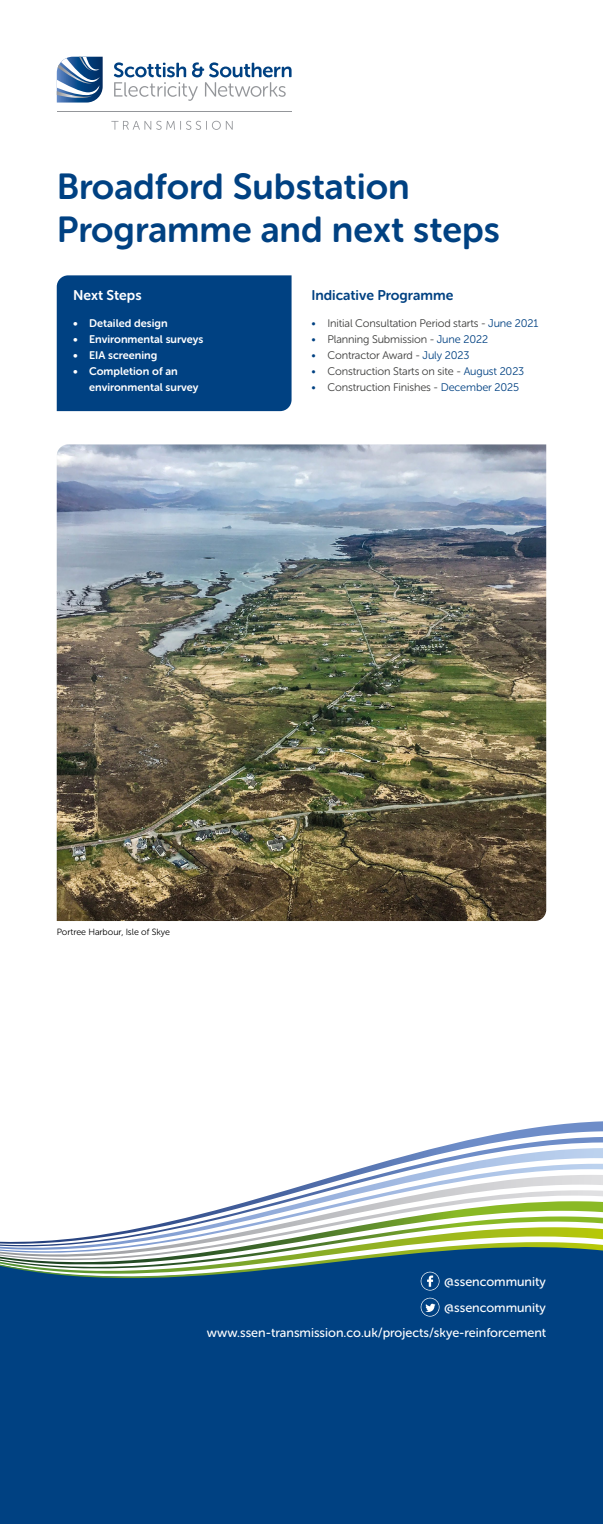
<style>
.page{position:relative;width:603px;height:1524px;background:#fff}
.page>*{position:absolute;margin:0;border:0;box-sizing:border-box;transform-origin:0 0}
.t1{font:36px/43.2px "Museo Sans Rounded 700";color:#004182}
.t2{font:14px "Museo Sans Rounded 700";color:#004182}
.t3{font:14px "Museo Sans Rounded 700";color:#fff}
.t4{font:12.7px "Museo Sans Rounded 500";color:#fff}
.t5{font:11px "Museo Sans Rounded 300";letter-spacing:-.01em;color:#3c3c3b}
.t6{font:11px/16px "Museo Sans Rounded 700";color:#fff}
.t7{font:9px "Museo Sans Rounded 300";color:#000}
.s1{color:#004182}
</style>
<div class="page">
<div style="left:57px;top:275px;width:234px;height:136px;background:#004182"></div>
<div style="left:0;top:1290px;width:602px;height:234px;background:#004182"></div>
<svg style="left:435px;top:1127px;width:105px;height:21px"></svg>
<svg style="left:380px;top:1148px;width:222px;height:15px"></svg>
<svg style="left:338px;top:1163px;width:264px;height:12px"></svg>
<svg style="left:301px;top:1175px;width:301px;height:11px"></svg>
<svg style="left:57px;top:57px;width:46px;height:46px"></svg>
<svg style="left:114px;top:62px;width:177px;height:39px"></svg>
<hr style="left:57px;top:111px;width:234px;height:1px;background:#94969a">
<svg style="left:111px;top:121px;width:121px;height:9px"></svg>
<img style="left:57px;top:444px;width:489px;height:477px">
<svg style="left:420px;top:1297px;width:19px;height:19px"></svg>
<svg style="left:0;top:1186px;width:602px;height:104px"></svg>
<h1 class="t1" style="left:57px;top:165px;width:444px">Broadford Substation<br>Programme and next steps</h1>
<p class="t3" style="left:73px;top:287px;width:70px">Next Steps</p>
<p class="t6" style="left:73px;top:315px;width:96px">• Detailed design</p>
<p class="t6" style="left:73px;top:331px;width:132px">• Environmental surveys</p>
<p class="t6" style="left:73px;top:347px;width:86px">• EIA screening</p>
<p class="t6" style="left:89px;top:363px;width:111px;text-indent:-16px">• Completion of an environmental survey</p>
<p class="t2" style="left:311px;top:287px;width:143px">Indicative Programme</p>
<p class="t5" style="left:311px;top:317px;width:228px"><span class="s1">•</span> Initial Consultation Period starts - <span class="s1">June 2021</span></p>
<p class="t5" style="left:311px;top:333px;width:178px"><span class="s1">•</span> Planning Submission - <span class="s1">June 2022</span></p>
<p class="t5" style="left:311px;top:349px;width:159px"><span class="s1">•</span> Contractor Award - <span class="s1">July 2023</span></p>
<p class="t5" style="left:311px;top:365px;width:214px"><span class="s1">•</span> Construction Starts on site - <span class="s1">August 2023</span></p>
<p class="t5" style="left:311px;top:381px;width:209px"><span class="s1">•</span> Construction Finishes - <span class="s1">December 2025</span></p>
<p class="t7" style="left:57px;top:926px;width:115px">Portree Harbour, Isle of Skye</p>
<p class="t4" style="left:444px;top:1274px;width:103px">@ssencommunity</p>
<p class="t4" style="left:207px;top:1325px;width:340px">www.ssen-transmission.co.uk/projects/skye-reinforcement</p>
<p class="t4" style="left:444px;top:1300px;width:103px">@ssencommunity</p>
</div>
